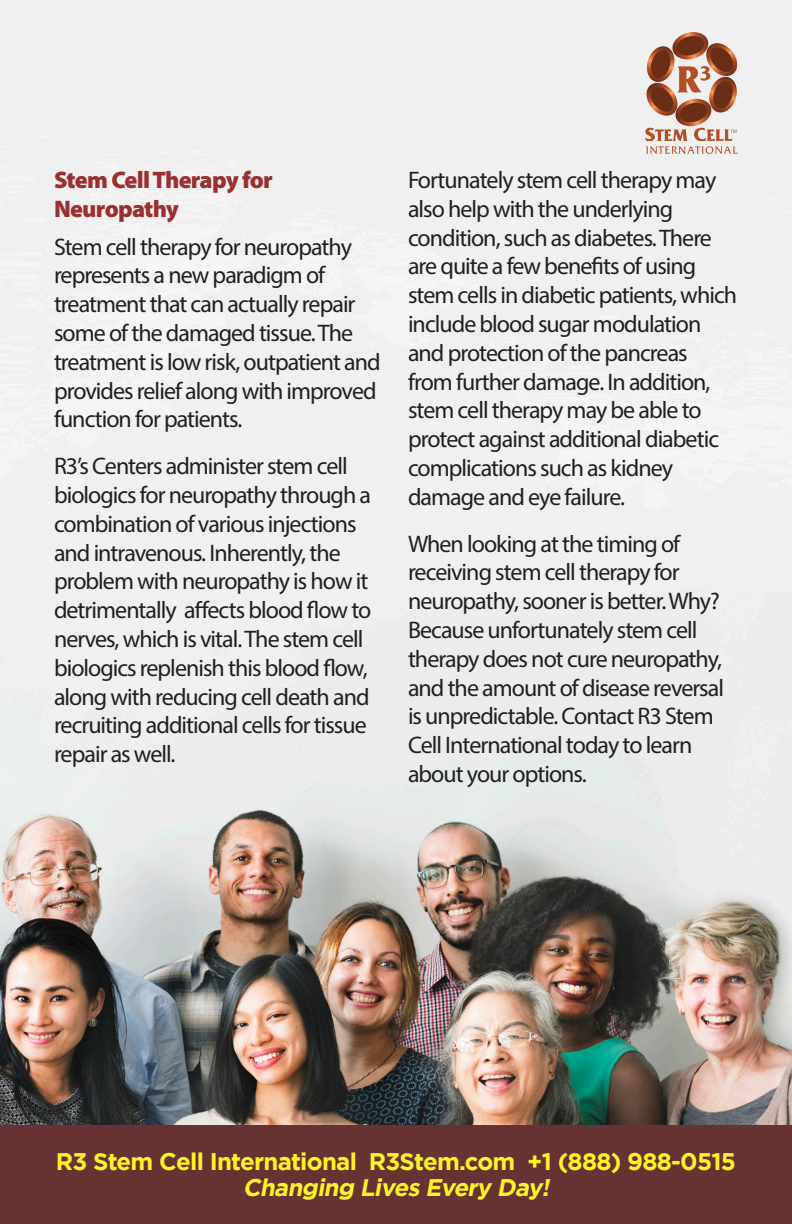
<style>
.page{position:relative;width:792px;height:1224px;background:#fff}
.page>*{position:absolute;margin:0;border:0;box-sizing:border-box;transform-origin:0 0}
.t1{font:24px/28.8px "Myriad Pro";letter-spacing:-.04em;color:#231f20}
.t2{font:700 24px "Gotham";letter-spacing:-.03em;color:#fff229}
.t3{font:900 24px/28.8px "Myriad Pro";letter-spacing:-.03em;color:#993132}
.t4{font:italic 700 24px "Gotham";color:#fff229}
</style>
<div class="page">
<img style="left:0;top:0;width:792px;height:1125px">
<svg style="left:645px;top:32px;width:94px;height:122px"></svg>
<div style="left:0;top:1125px;width:792px;height:99px;background:#663232"></div>
<p class="t3" style="left:54px;top:165px;width:220px">Stem Cell Therapy for<br>Neuropathy</p>
<p class="t1" style="left:54px;top:232px;width:328px">Stem cell therapy for neuropathy represents a new paradigm of treatment that can actually repair some of the damaged tissue. The treatment is low risk, outpatient and provides relief along with improved function for patients.</p>
<p class="t1" style="left:54px;top:451px;width:319px">R3’s Centers administer stem cell biologics for neuropathy through a combination of various injections and intravenous. Inherently, the problem with neuropathy is how it detrimentally affects blood flow to nerves, which is vital. The stem cell biologics replenish this blood flow, along with reducing cell death and recruiting additional cells for tissue repair as well.</p>
<p class="t1" style="left:408px;top:165px;width:331px">Fortunately stem cell therapy may also help with the underlying condition, such as diabetes. There are quite a few benefits of using stem cells in diabetic patients, which include blood sugar modulation and protection of the pancreas from further damage. In addition, stem cell therapy may be able to protect against additional diabetic complications such as kidney damage and eye failure.</p>
<p class="t1" style="left:408px;top:529px;width:318px">When looking at the timing of receiving stem cell therapy for neuropathy, sooner is better. Why?<br>Because unfortunately stem cell therapy does not cure neuropathy, and the amount of disease reversal is unpredictable. Contact R3 Stem<br>Cell International today to learn about your options.</p>
<p class="t2" style="left:56px;top:1145px;width:682px">R3 Stem Cell International R3Stem.com +1 (888) 988-0515</p>
<p class="t4" style="left:243px;top:1171px;width:314px">Changing LivesEvery Day!</p>
</div>
